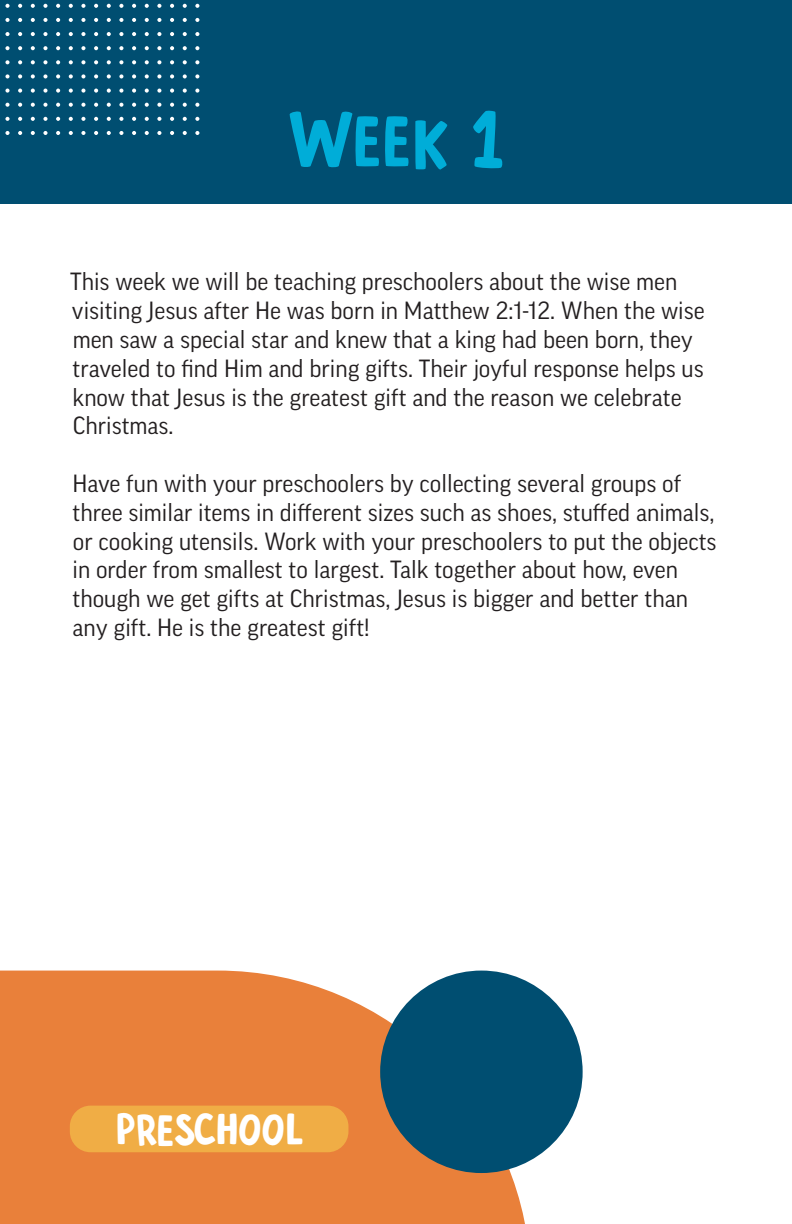
<style>
.page{position:relative;width:792px;height:1224px;background:#fff}
.page>*{position:absolute;margin:0;border:0;box-sizing:border-box;transform-origin:0 0}
.t1{font:76px "French Fries";color:#00add8}
.t2{font:41.4px "French Fries";color:#fff}
.t3{font:24px/28.8px "Good Pro";color:#231f20}
</style>
<div class="page">
<div style="left:0;top:971px;width:531px;height:253px;background:#e9803a"></div>
<div style="left:0;top:0;width:792px;height:203px;background:#004e71"></div>
<svg style="left:195px;top:4px;width:4px;height:4px"></svg>
<svg style="left:195px;top:18px;width:4px;height:4px"></svg>
<svg style="left:195px;top:32px;width:4px;height:4px"></svg>
<svg style="left:195px;top:46px;width:4px;height:4px"></svg>
<svg style="left:195px;top:60px;width:4px;height:4px"></svg>
<svg style="left:195px;top:74px;width:4px;height:4px"></svg>
<svg style="left:195px;top:89px;width:4px;height:4px"></svg>
<svg style="left:195px;top:103px;width:4px;height:4px"></svg>
<svg style="left:195px;top:117px;width:4px;height:4px"></svg>
<svg style="left:195px;top:131px;width:4px;height:4px"></svg>
<svg style="left:183px;top:4px;width:4px;height:4px"></svg>
<svg style="left:183px;top:18px;width:4px;height:4px"></svg>
<svg style="left:183px;top:32px;width:4px;height:4px"></svg>
<svg style="left:183px;top:46px;width:4px;height:4px"></svg>
<svg style="left:183px;top:60px;width:4px;height:4px"></svg>
<svg style="left:183px;top:74px;width:4px;height:4px"></svg>
<svg style="left:183px;top:89px;width:4px;height:4px"></svg>
<svg style="left:183px;top:103px;width:4px;height:4px"></svg>
<svg style="left:183px;top:117px;width:4px;height:4px"></svg>
<svg style="left:183px;top:131px;width:4px;height:4px"></svg>
<svg style="left:170px;top:4px;width:4px;height:4px"></svg>
<svg style="left:170px;top:18px;width:4px;height:4px"></svg>
<svg style="left:170px;top:32px;width:4px;height:4px"></svg>
<svg style="left:170px;top:46px;width:4px;height:4px"></svg>
<svg style="left:170px;top:60px;width:4px;height:4px"></svg>
<svg style="left:170px;top:74px;width:4px;height:4px"></svg>
<svg style="left:170px;top:89px;width:4px;height:4px"></svg>
<svg style="left:170px;top:103px;width:4px;height:4px"></svg>
<svg style="left:170px;top:117px;width:4px;height:4px"></svg>
<svg style="left:170px;top:131px;width:4px;height:4px"></svg>
<svg style="left:157px;top:4px;width:4px;height:4px"></svg>
<svg style="left:157px;top:18px;width:4px;height:4px"></svg>
<svg style="left:157px;top:32px;width:4px;height:4px"></svg>
<svg style="left:157px;top:46px;width:4px;height:4px"></svg>
<svg style="left:157px;top:60px;width:4px;height:4px"></svg>
<svg style="left:157px;top:74px;width:4px;height:4px"></svg>
<svg style="left:157px;top:89px;width:4px;height:4px"></svg>
<svg style="left:157px;top:103px;width:4px;height:4px"></svg>
<svg style="left:157px;top:117px;width:4px;height:4px"></svg>
<svg style="left:157px;top:131px;width:4px;height:4px"></svg>
<svg style="left:145px;top:4px;width:4px;height:4px"></svg>
<svg style="left:145px;top:18px;width:4px;height:4px"></svg>
<svg style="left:145px;top:32px;width:4px;height:4px"></svg>
<svg style="left:145px;top:46px;width:4px;height:4px"></svg>
<svg style="left:145px;top:60px;width:4px;height:4px"></svg>
<svg style="left:145px;top:74px;width:4px;height:4px"></svg>
<svg style="left:145px;top:89px;width:4px;height:4px"></svg>
<svg style="left:145px;top:103px;width:4px;height:4px"></svg>
<svg style="left:145px;top:117px;width:4px;height:4px"></svg>
<svg style="left:145px;top:131px;width:4px;height:4px"></svg>
<svg style="left:132px;top:4px;width:4px;height:4px"></svg>
<svg style="left:132px;top:18px;width:4px;height:4px"></svg>
<svg style="left:132px;top:32px;width:4px;height:4px"></svg>
<svg style="left:132px;top:46px;width:4px;height:4px"></svg>
<svg style="left:132px;top:60px;width:4px;height:4px"></svg>
<svg style="left:132px;top:74px;width:4px;height:4px"></svg>
<svg style="left:132px;top:89px;width:4px;height:4px"></svg>
<svg style="left:132px;top:103px;width:4px;height:4px"></svg>
<svg style="left:132px;top:117px;width:4px;height:4px"></svg>
<svg style="left:132px;top:131px;width:4px;height:4px"></svg>
<svg style="left:119px;top:4px;width:4px;height:4px"></svg>
<svg style="left:119px;top:18px;width:4px;height:4px"></svg>
<svg style="left:119px;top:32px;width:4px;height:4px"></svg>
<svg style="left:119px;top:46px;width:4px;height:4px"></svg>
<svg style="left:119px;top:60px;width:4px;height:4px"></svg>
<svg style="left:119px;top:74px;width:4px;height:4px"></svg>
<svg style="left:119px;top:89px;width:4px;height:4px"></svg>
<svg style="left:119px;top:103px;width:4px;height:4px"></svg>
<svg style="left:119px;top:117px;width:4px;height:4px"></svg>
<svg style="left:119px;top:131px;width:4px;height:4px"></svg>
<svg style="left:107px;top:4px;width:4px;height:4px"></svg>
<svg style="left:107px;top:18px;width:4px;height:4px"></svg>
<svg style="left:107px;top:32px;width:4px;height:4px"></svg>
<svg style="left:107px;top:46px;width:4px;height:4px"></svg>
<svg style="left:107px;top:60px;width:4px;height:4px"></svg>
<svg style="left:107px;top:74px;width:4px;height:4px"></svg>
<svg style="left:107px;top:89px;width:4px;height:4px"></svg>
<svg style="left:107px;top:103px;width:4px;height:4px"></svg>
<svg style="left:107px;top:117px;width:4px;height:4px"></svg>
<svg style="left:107px;top:131px;width:4px;height:4px"></svg>
<svg style="left:94px;top:4px;width:4px;height:4px"></svg>
<svg style="left:94px;top:18px;width:4px;height:4px"></svg>
<svg style="left:94px;top:32px;width:4px;height:4px"></svg>
<svg style="left:94px;top:46px;width:4px;height:4px"></svg>
<svg style="left:94px;top:60px;width:4px;height:4px"></svg>
<svg style="left:94px;top:74px;width:4px;height:4px"></svg>
<svg style="left:94px;top:89px;width:4px;height:4px"></svg>
<svg style="left:94px;top:103px;width:4px;height:4px"></svg>
<svg style="left:94px;top:117px;width:4px;height:4px"></svg>
<svg style="left:94px;top:131px;width:4px;height:4px"></svg>
<svg style="left:81px;top:4px;width:4px;height:4px"></svg>
<svg style="left:81px;top:18px;width:4px;height:4px"></svg>
<svg style="left:81px;top:32px;width:4px;height:4px"></svg>
<svg style="left:81px;top:46px;width:4px;height:4px"></svg>
<svg style="left:81px;top:60px;width:4px;height:4px"></svg>
<svg style="left:81px;top:74px;width:4px;height:4px"></svg>
<svg style="left:81px;top:89px;width:4px;height:4px"></svg>
<svg style="left:81px;top:103px;width:4px;height:4px"></svg>
<svg style="left:81px;top:117px;width:4px;height:4px"></svg>
<svg style="left:81px;top:131px;width:4px;height:4px"></svg>
<svg style="left:69px;top:4px;width:4px;height:4px"></svg>
<svg style="left:69px;top:18px;width:4px;height:4px"></svg>
<svg style="left:69px;top:32px;width:4px;height:4px"></svg>
<svg style="left:69px;top:46px;width:4px;height:4px"></svg>
<svg style="left:69px;top:60px;width:4px;height:4px"></svg>
<svg style="left:69px;top:74px;width:4px;height:4px"></svg>
<svg style="left:69px;top:89px;width:4px;height:4px"></svg>
<svg style="left:69px;top:103px;width:4px;height:4px"></svg>
<svg style="left:69px;top:117px;width:4px;height:4px"></svg>
<svg style="left:69px;top:131px;width:4px;height:4px"></svg>
<svg style="left:56px;top:4px;width:4px;height:4px"></svg>
<svg style="left:56px;top:18px;width:4px;height:4px"></svg>
<svg style="left:56px;top:32px;width:4px;height:4px"></svg>
<svg style="left:56px;top:46px;width:4px;height:4px"></svg>
<svg style="left:56px;top:60px;width:4px;height:4px"></svg>
<svg style="left:56px;top:74px;width:4px;height:4px"></svg>
<svg style="left:56px;top:89px;width:4px;height:4px"></svg>
<svg style="left:56px;top:103px;width:4px;height:4px"></svg>
<svg style="left:56px;top:117px;width:4px;height:4px"></svg>
<svg style="left:56px;top:131px;width:4px;height:4px"></svg>
<svg style="left:43px;top:4px;width:5px;height:4px"></svg>
<svg style="left:43px;top:18px;width:5px;height:4px"></svg>
<svg style="left:43px;top:32px;width:5px;height:4px"></svg>
<svg style="left:43px;top:46px;width:5px;height:4px"></svg>
<svg style="left:43px;top:60px;width:5px;height:4px"></svg>
<svg style="left:43px;top:74px;width:5px;height:4px"></svg>
<svg style="left:43px;top:89px;width:5px;height:4px"></svg>
<svg style="left:43px;top:103px;width:5px;height:4px"></svg>
<svg style="left:43px;top:117px;width:5px;height:4px"></svg>
<svg style="left:43px;top:131px;width:5px;height:4px"></svg>
<svg style="left:31px;top:4px;width:4px;height:4px"></svg>
<svg style="left:31px;top:18px;width:4px;height:4px"></svg>
<svg style="left:31px;top:32px;width:4px;height:4px"></svg>
<svg style="left:31px;top:46px;width:4px;height:4px"></svg>
<svg style="left:31px;top:60px;width:4px;height:4px"></svg>
<svg style="left:31px;top:74px;width:4px;height:4px"></svg>
<svg style="left:31px;top:89px;width:4px;height:4px"></svg>
<svg style="left:31px;top:103px;width:4px;height:4px"></svg>
<svg style="left:31px;top:117px;width:4px;height:4px"></svg>
<svg style="left:31px;top:131px;width:4px;height:4px"></svg>
<svg style="left:18px;top:4px;width:4px;height:4px"></svg>
<svg style="left:18px;top:18px;width:4px;height:4px"></svg>
<svg style="left:18px;top:32px;width:4px;height:4px"></svg>
<svg style="left:18px;top:46px;width:4px;height:4px"></svg>
<svg style="left:18px;top:60px;width:4px;height:4px"></svg>
<svg style="left:18px;top:74px;width:4px;height:4px"></svg>
<svg style="left:18px;top:89px;width:4px;height:4px"></svg>
<svg style="left:18px;top:103px;width:4px;height:4px"></svg>
<svg style="left:18px;top:117px;width:4px;height:4px"></svg>
<svg style="left:18px;top:131px;width:4px;height:4px"></svg>
<svg style="left:5px;top:4px;width:5px;height:4px"></svg>
<svg style="left:5px;top:18px;width:5px;height:4px"></svg>
<svg style="left:5px;top:32px;width:5px;height:4px"></svg>
<svg style="left:5px;top:46px;width:5px;height:4px"></svg>
<svg style="left:5px;top:60px;width:5px;height:4px"></svg>
<svg style="left:5px;top:74px;width:5px;height:4px"></svg>
<svg style="left:5px;top:89px;width:5px;height:4px"></svg>
<svg style="left:5px;top:103px;width:5px;height:4px"></svg>
<svg style="left:5px;top:117px;width:5px;height:4px"></svg>
<svg style="left:5px;top:131px;width:5px;height:4px"></svg>
<div style="left:380px;top:971px;width:203px;height:202px;background:#004e71;border-radius:50%"></div>
<div style="left:70px;top:1106px;width:278px;height:46px;background:#f0ad45;border-radius:21px"></div>
<p class="t1" style="left:286px;top:102px;width:221px">Week 1</p>
<p class="t3" style="left:70px;top:267px;width:636px">This week we will be teaching preschoolers about the wise men visiting Jesus after He was born in Matthew 2:1-12. When the wise men saw a special star and knew that a king had been born, they traveled to find Him and bring gifts. Their joyful response helps us know that Jesus is the greatest gift and the reason we celebrate Christmas.</p>
<p class="t3" style="left:72px;top:469px;width:646px">Have fun with your preschoolers by collecting several groups of three similar items in different sizes such as shoes, stuffed animals, or cooking utensils. Work with your preschoolers to put the objects in order from smallest to largest. Talk together about how, even though we get gifts at Christmas, Jesus is bigger and better than any gift. He is the greatest gift!</p>
<h2 class="t2" style="left:116px;top:1109px;width:188px">PRESCHOOL</h2>
</div>
